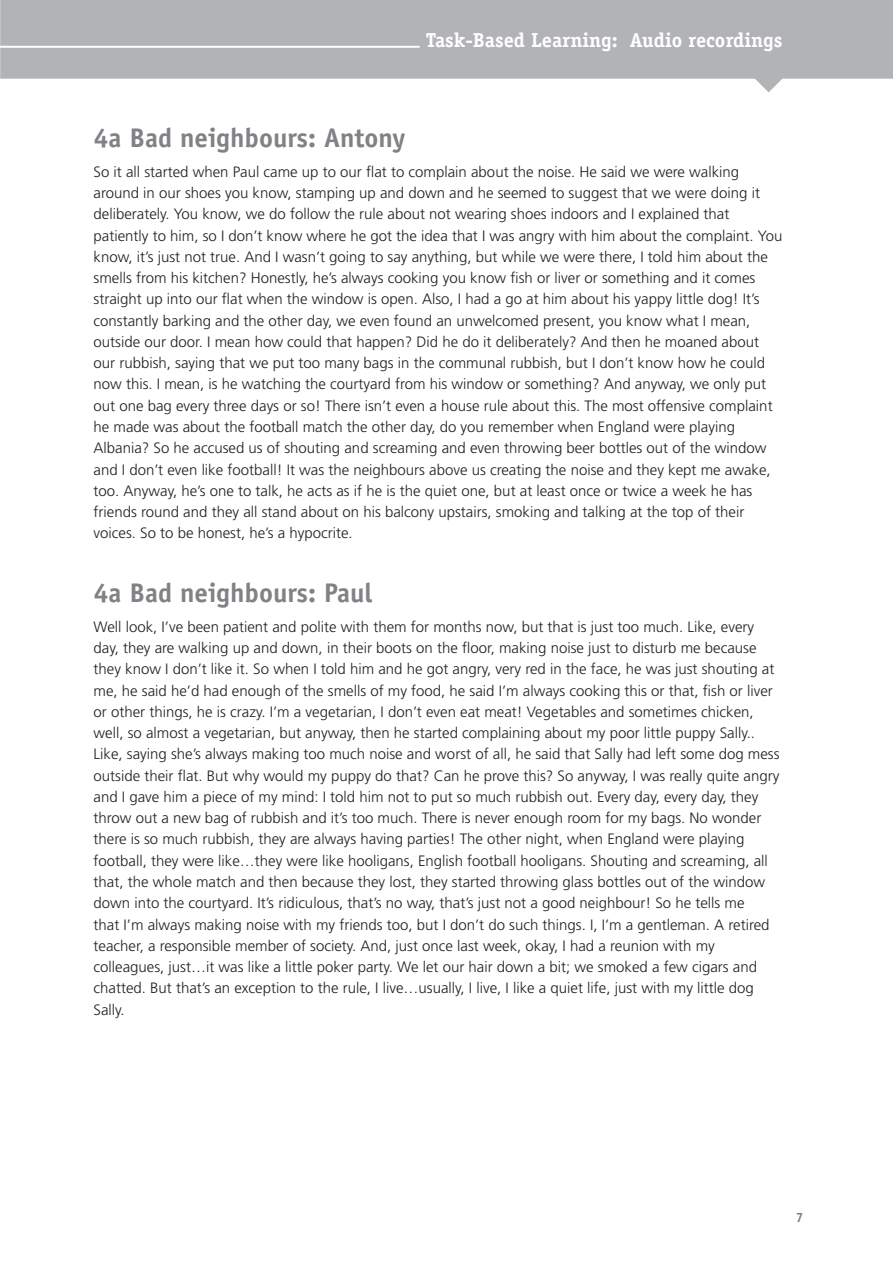
<style>
.page{position:relative;width:893px;height:1263px;background:#fff}
.page>*{position:absolute;margin:0;border:0;box-sizing:border-box;transform-origin:0 0}
.t1{font:700 27px "Officina Sans Std";color:#808285}
.t2{font:700 20.25px "Officina Serif Std";color:#fff}
.t3{font:300 15px/21.3px "Frutiger LT Std";color:#231f20}
.t4{font:700 13.5px "Officina Sans Std";color:#808285}
</style>
<div class="page">
<div style="left:0;top:0;width:893px;height:79px;background:#b2b3b7"></div>
<hr style="left:0;top:46px;width:420px;height:2px;background:#fff">
<svg style="left:755px;top:65px;width:27px;height:27px"></svg>
<h2 class="t2" style="left:426px;top:27px;width:358px">Task-Based Learning: Audio recordings</h2>
<h1 class="t1" style="left:94px;top:121px;width:314px">4a Bad neighbours: Antony</h1>
<p class="t3" style="left:94px;top:161px;width:690px">So it all started when Paul came up to our flat to complain about the noise. He said we were walking around in our shoes you know, stamping up and down and he seemed to suggest that we were doing it deliberately. You know, we do follow the rule about not wearing shoes indoors and I explained that patiently to him, so I don’t know where he got the idea that I was angry with him about the complaint. You know, it’s just not true. And I wasn’t going to say anything, but while we were there, I told him about the smells from his kitchen? Honestly, he’s always cooking you know fish or liver or something and it comes straight up into our flat when the window is open. Also, I had a go at him about his yappy little dog! It’s constantly barking and the other day, we even found an unwelcomed present, you know what I mean, outside our door. I mean how could that happen? Did he do it deliberately? And then he moaned about our rubbish, saying that we put too many bags in the communal rubbish, but I don’t know how he could now this. I mean, is he watching the courtyard from his window or something? And anyway, we only put out one bag every three days or so! There isn’t even a house rule about this. The most offensive complaint he made was about the football match the other day, do you remember when England were playing Albania? So he accused us of shouting and screaming and even throwing beer bottles out of the window and I don’t even like football! It was the neighbours above us creating the noise and they kept me awake, too. Anyway, he’s one to talk, he acts as if he is the quiet one, but at least once or twice a week he has friends round and they all stand about on his balcony upstairs, smoking and talking at the top of their voices. So to be honest, he’s a hypocrite.</p>
<h1 class="t1" style="left:94px;top:576px;width:281px">4a Bad neighbours: Paul</h1>
<p class="t3" style="left:94px;top:616px;width:687px">Well look, I’ve been patient and polite with them for months now, but that is just too much. Like, every day, they are walking up and down, in their boots on the floor, making noise just to disturb me because they know I don’t like it. So when I told him and he got angry, very red in the face, he was just shouting at me, he said he’d had enough of the smells of my food, he said I’m always cooking this or that, fish or liver or other things, he is crazy. I’m a vegetarian, I don’t even eat meat! Vegetables and sometimes chicken, well, so almost a vegetarian, but anyway, then he started complaining about my poor little puppy Sally..<br>Like, saying she’s always making too much noise and worst of all, he said that Sally had left some dog mess outside their flat. But why would my puppy do that? Can he prove this? So anyway, I was really quite angry and I gave him a piece of my mind: I told him not to put so much rubbish out. Every day, every day, they throw out a new bag of rubbish and it’s too much. There is never enough room for my bags. No wonder there is so much rubbish, they are always having parties! The other night, when England were playing football, they were like…they were like hooligans, English football hooligans. Shouting and screaming, all that, the whole match and then because they lost, they started throwing glass bottles out of the window down into the courtyard. It’s ridiculous, that’s no way, that’s just not a good neighbour! So he tells me<br>that I’m always making noise with my friends too, but I don’t do such things. I, I’m a gentleman. A retired teacher, a responsible member of society. And, just once last week, okay, I had a reunion with my colleagues, just…it was like a little poker party. We let our hair down a bit; we smoked a few cigars and chatted. But that’s an exception to the rule, I live…usually, I live, I like a quiet life, just with my little dog Sally.</p>
<p class="t4" style="left:796px;top:1209px;width:9px">7</p>
</div>
